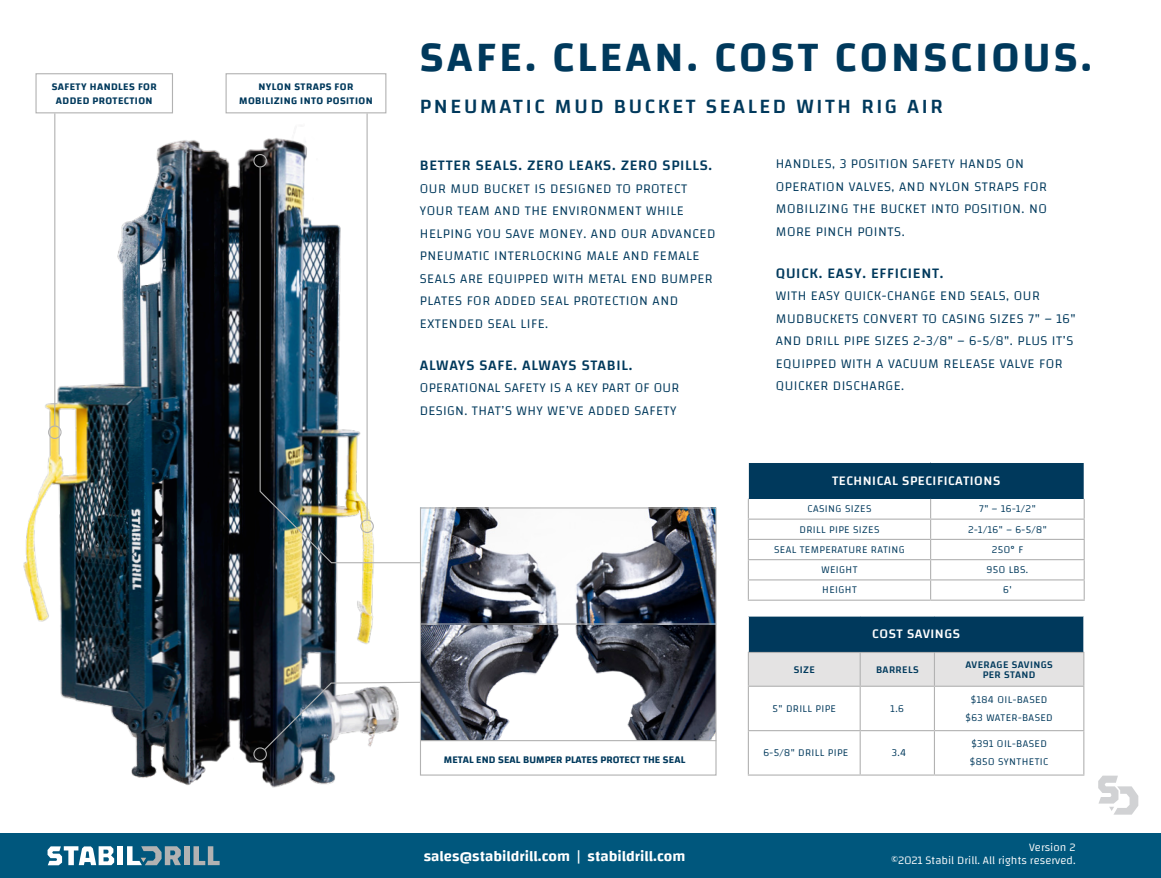
<style>
.page{position:relative;width:1161px;height:878px;background:#fff}
.page>*{position:absolute;margin:0;border:0;box-sizing:border-box;transform-origin:0 0}
.t1{font:600 43.5px "Changa";letter-spacing:.075em;color:#00395c}
.t2{font:500 21px "Changa";letter-spacing:.125em;color:#00395c}
.t3{font:500 15px "Changa";letter-spacing:.05em;color:#00395c}
.t4{font:600 15px "Changa";color:#fff}
.t5{font:300 13.5px/22.5px "Changa";letter-spacing:.04em;color:#00395c}
.t6{font:500 13.5px "Changa";letter-spacing:.04em;color:#fff}
.t7{font:300 11.55px "Changa";color:#fff}
.t8{font:300 10.5px/18px "Changa";letter-spacing:.04em;color:#00395c;text-align:center}
.t9{font:600 10.5px/13.5px "Changa";letter-spacing:.04em;color:#00395c;text-align:center}
.t10{font:600 10.5px "Changa";letter-spacing:.01em;color:#00395c}
.t11{font:500 10.5px/10.5px "Changa";letter-spacing:.04em;color:#00395c;text-align:center}
</style>
<div class="page">
<img style="left:23px;top:100px;width:451px;height:688px">
<div style="left:0;top:833px;width:1161px;height:45px;background:#00577d"></div>
<div style="left:117px;top:846px;width:6px;height:19px;background:#fff"></div>
<div style="left:184px;top:846px;width:6px;height:19px;background:#b2b2b2"></div>
<svg style="left:194px;top:846px;width:26px;height:19px"></svg>
<svg style="left:48px;top:846px;width:66px;height:19px"></svg>
<svg style="left:127px;top:846px;width:54px;height:19px"></svg>
<svg style="left:1098px;top:775px;width:40px;height:39px"></svg>
<div style="left:48px;top:425px;width:14px;height:14px;border:1px solid #b2b2b2;border-radius:50%"></div>
<svg style="left:263px;top:681px;width:157px;height:70px"></svg>
<div style="left:253px;top:747px;width:14px;height:13px;border:1px solid #b2b2b2;border-radius:50%"></div>
<div style="left:253px;top:154px;width:14px;height:13px;border:1px solid #b2b2b2;border-radius:50%"></div>
<div style="left:748px;top:616px;width:336px;height:36px;background:#00395c"></div>
<div style="left:749px;top:653px;width:334px;height:32px;background:#e4e3e3"></div>
<hr style="left:748px;top:616px;width:1px;height:36px;background:#fff">
<hr style="left:1083px;top:616px;width:1px;height:36px;background:#fff">
<hr style="left:748px;top:652px;width:112px;height:1px;background:#b2b2b2">
<hr style="left:748px;top:653px;width:1px;height:32px;background:#b2b2b2">
<hr style="left:860px;top:652px;width:74px;height:1px;background:#b2b2b2">
<hr style="left:860px;top:653px;width:1px;height:32px;background:#b2b2b2">
<hr style="left:934px;top:652px;width:150px;height:1px;background:#b2b2b2">
<hr style="left:934px;top:653px;width:1px;height:32px;background:#b2b2b2">
<hr style="left:1083px;top:653px;width:1px;height:32px;background:#b2b2b2">
<hr style="left:748px;top:685px;width:112px;height:1px;background:#b2b2b2">
<hr style="left:748px;top:686px;width:1px;height:44px;background:#b2b2b2">
<hr style="left:860px;top:685px;width:74px;height:1px;background:#b2b2b2">
<hr style="left:860px;top:686px;width:1px;height:44px;background:#b2b2b2">
<hr style="left:934px;top:685px;width:150px;height:1px;background:#b2b2b2">
<hr style="left:934px;top:686px;width:1px;height:44px;background:#b2b2b2">
<hr style="left:1083px;top:686px;width:1px;height:44px;background:#b2b2b2">
<hr style="left:748px;top:730px;width:112px;height:1px;background:#b2b2b2">
<hr style="left:748px;top:731px;width:1px;height:43px;background:#b2b2b2">
<hr style="left:860px;top:730px;width:74px;height:1px;background:#b2b2b2">
<hr style="left:860px;top:731px;width:1px;height:43px;background:#b2b2b2">
<hr style="left:934px;top:730px;width:150px;height:1px;background:#b2b2b2">
<hr style="left:934px;top:731px;width:1px;height:43px;background:#b2b2b2">
<hr style="left:1083px;top:731px;width:1px;height:43px;background:#b2b2b2">
<hr style="left:748px;top:774px;width:112px;height:1px;background:#b2b2b2">
<hr style="left:860px;top:774px;width:74px;height:1px;background:#b2b2b2">
<hr style="left:934px;top:774px;width:150px;height:1px;background:#b2b2b2">
<div style="left:748px;top:462px;width:336px;height:37px;background:#00395c"></div>
<hr style="left:748px;top:462px;width:183px;height:1px;background:#fff">
<hr style="left:748px;top:463px;width:1px;height:36px;background:#fff">
<hr style="left:931px;top:462px;width:154px;height:1px;background:#fff">
<hr style="left:748px;top:518px;width:183px;height:1px;background:#b2b2b2">
<hr style="left:931px;top:518px;width:154px;height:1px;background:#b2b2b2">
<hr style="left:748px;top:539px;width:183px;height:1px;background:#b2b2b2">
<hr style="left:931px;top:539px;width:154px;height:1px;background:#b2b2b2">
<hr style="left:748px;top:559px;width:183px;height:1px;background:#b2b2b2">
<hr style="left:931px;top:559px;width:154px;height:1px;background:#b2b2b2">
<hr style="left:748px;top:579px;width:183px;height:1px;background:#b2b2b2">
<svg style="left:748px;top:499px;width:1px;height:100px"></svg>
<hr style="left:931px;top:579px;width:154px;height:1px;background:#b2b2b2">
<svg style="left:930px;top:499px;width:1px;height:100px"></svg>
<svg style="left:1084px;top:499px;width:1px;height:100px"></svg>
<hr style="left:748px;top:599px;width:183px;height:1px;background:#b2b2b2">
<hr style="left:931px;top:599px;width:154px;height:1px;background:#b2b2b2">
<img style="left:422px;top:509px;width:293px;height:231px">
<div style="left:420px;top:507px;width:297px;height:268px;border:1px solid #b2b2b2"></div>
<hr style="left:420px;top:623px;width:296px;height:1px;background:#b2b2b2">
<hr style="left:420px;top:740px;width:296px;height:1px;background:#b2b2b2">
<div style="left:35px;top:73px;width:138px;height:40px;border:1px solid #b2b2b2"></div>
<div style="left:226px;top:73px;width:160px;height:40px;border:1px solid #b2b2b2"></div>
<img style="left:259px;top:166px;width:163px;height:398px">
<hr style="left:54px;top:113px;width:1px;height:312px;background:#b2b2b2">
<hr style="left:367px;top:113px;width:1px;height:406px;background:#b2b2b2">
<p class="t9" style="left:52px;top:80px;width:107px">SAFETY HANDLES FOR<br>ADDED PROTECTION</p>
<p class="t9" style="left:239px;top:80px;width:135px">NYLON STRAPS FOR<br>MOBILIZING INTO POSITION</p>
<p class="t1" style="left:420px;top:31px;width:673px">SAFE. CLEAN. COST CONSCIOUS.</p>
<p class="t2" style="left:420px;top:94px;width:524px">PNEUMATIC MUD BUCKET SEALED WITH RIG AIR</p>
<p class="t3" style="left:420px;top:156px;width:294px">BETTER SEALS. ZERO LEAKS. ZERO SPILLS.</p>
<p class="t5" style="left:420px;top:177px;width:297px">OUR MUD BUCKET IS DESIGNED TO PROTECT YOUR TEAM AND THE ENVIRONMENT WHILE HELPING YOU SAVE MONEY. AND OUR ADVANCED PNEUMATIC INTERLOCKING MALE AND FEMALE SEALS ARE EQUIPPED WITH METAL END BUMPER PLATES FOR ADDED SEAL PROTECTION AND EXTENDED SEAL LIFE.</p>
<p class="t3" style="left:420px;top:356px;width:214px">ALWAYS SAFE. ALWAYS STABIL.</p>
<p class="t5" style="left:420px;top:376px;width:261px">OPERATIONAL SAFETY IS A KEY PART OF OUR<br>DESIGN. THAT’S WHY WE’VE ADDED SAFETY</p>
<p class="t10" style="left:444px;top:752px;width:243px">METAL END SEAL BUMPER PLATES PROTECT THE SEAL</p>
<p class="t5" style="left:776px;top:152px;width:273px">HANDLES, 3 POSITION SAFETY HANDS ON OPERATION VALVES, AND NYLON STRAPS FOR MOBILIZING THE BUCKET INTO POSITION. NO MORE PINCH POINTS.</p>
<p class="t3" style="left:776px;top:264px;width:169px">QUICK. EASY. EFFICIENT.</p>
<p class="t5" style="left:776px;top:284px;width:302px">WITH EASY QUICK-CHANGE END SEALS, OUR MUDBUCKETS CONVERT TO CASING SIZES 7" – 16" AND DRILL PIPE SIZES 2-3/8" – 6-5/8". PLUS IT’S EQUIPPED WITH A VACUUM RELEASE VALVE FOR QUICKER DISCHARGE.</p>
<p class="t6" style="left:832px;top:472px;width:170px">TECHNICAL SPECIFICATIONS</p>
<p class="t8" style="left:808px;top:499px;width:65px">CASING SIZES</p>
<p class="t8" style="left:979px;top:499px;width:58px">7" – 16-1/2"</p>
<p class="t8" style="left:800px;top:520px;width:81px">DRILL PIPE SIZES</p>
<p class="t8" style="left:968px;top:520px;width:80px">2-1/16" – 6-5/8"</p>
<p class="t8" style="left:774px;top:540px;width:132px">SEAL TEMPERATURE RATING</p>
<p class="t8" style="left:992px;top:540px;width:33px">250° F</p>
<p class="t8" style="left:822px;top:560px;width:37px">WEIGHT</p>
<p class="t8" style="left:987px;top:560px;width:43px">950 LBS.</p>
<p class="t8" style="left:822px;top:580px;width:36px">HEIGHT</p>
<p class="t8" style="left:1003px;top:580px;width:10px">6'</p>
<p class="t6" style="left:872px;top:625px;width:89px">COST SAVINGS</p>
<p class="t11" style="left:794px;top:664px;width:23px">SIZE</p>
<p class="t11" style="left:876px;top:664px;width:44px">BARRELS</p>
<p class="t11" style="left:965px;top:658px;width:89px">AVERAGE SAVINGS<br>PER STAND</p>
<p class="t8" style="left:773px;top:699px;width:65px">5" DRILL PIPE</p>
<p class="t8" style="left:891px;top:699px;width:15px">1.6</p>
<p class="t8" style="left:966px;top:690px;width:89px">$184 OIL-BASED $63 WATER-BASED</p>
<p class="t8" style="left:763px;top:743px;width:86px">6-5/8" DRILL PIPE</p>
<p class="t8" style="left:892px;top:743px;width:16px">3.4</p>
<p class="t8" style="left:970px;top:734px;width:80px;text-align:left">$391 OIL-BASED $850 SYNTHETIC</p>
<p class="t7" style="left:1029px;top:839px;width:48px">Version 2</p>
<p class="t4" style="left:424px;top:846px;width:263px">sales@stabildrill.com | stabildrill.com</p>
<p class="t7" style="left:892px;top:853px;width:185px">©2021 Stabil Drill. All rights reserved.</p>
</div>
